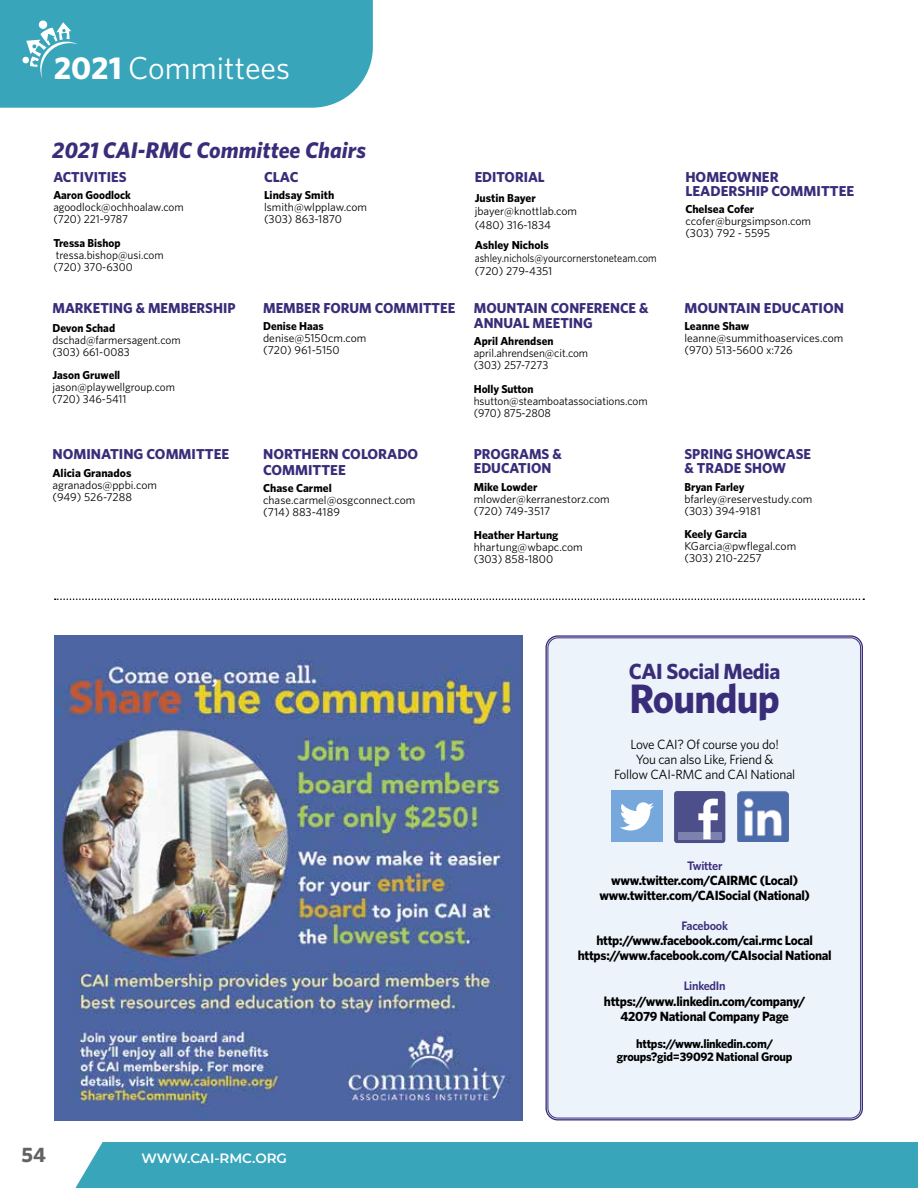
<style>
.page{position:relative;width:918px;height:1188px;background:#fff}
.page>*{position:absolute;margin:0;border:0;box-sizing:border-box;transform-origin:0 0}
.t1{font:700 41.25px "Whitney";letter-spacing:-.02em;color:#392d7a}
.t2{font:31.8px "Whitney";color:#fff}
.t3{font:italic 700 22.65px "Whitney";color:#392d7a}
.t4{font:700 21.9px "Whitney";letter-spacing:-.02em;color:#392d7a}
.t5{font:700 21px "Whitney";color:#636363}
.t6{font:700 14.4px/14.1px "Whitney";color:#392d7a}
.t7{font:600 13.5px "Montserrat";color:#fff}
.t8{font:700 13.35px/15.1px "Whitney";letter-spacing:-.02em;color:#000;text-align:center}
.t9{font:13.35px/15.1px "Whitney";letter-spacing:-.02em;color:#000;text-align:center}
.t10{font:700 12.45px/13.2px "Whitney";letter-spacing:-.02em;color:#000;text-align:center}
.t11{font:600 12.3px "Whitney";letter-spacing:-.02em;color:#392d7a}
.t12{font:11.55px/11.9px "Whitney";color:#000}
.t13{font:700 11.55px "Whitney";color:#000}
.t14{font:11.55px/13.2px "Whitney";color:#000;scale:.9 1}
.s1{font-weight:700}
</style>
<div class="page">
<svg style="left:55px;top:598px;width:809px;height:2px"></svg>
<img style="left:54px;top:635px;width:469px;height:485px">
<div style="left:547px;top:637px;width:315px;height:482px;background:#edf3fa;border-radius:11px"></div>
<div style="left:545px;top:635px;width:318px;height:485px;border:1px solid #392d7a;border-radius:12px"></div>
<div style="left:548px;top:638px;width:313px;height:480px;border:1px solid #392d7a;border-radius:10px"></div>
<div style="left:611px;top:790px;width:51px;height:52px;background:#76a8dc"></div>
<svg style="left:620px;top:802px;width:34px;height:29px"></svg>
<div style="left:674px;top:791px;width:51px;height:52px;background:#4d4f8b;border-radius:3px"></div>
<div style="left:678px;top:832px;width:44px;height:7px;background:#7c82ad"></div>
<svg style="left:698px;top:799px;width:20px;height:40px"></svg>
<img style="left:738px;top:791px;width:50px;height:51px">
<div style="left:0;top:0;width:373px;height:108px;background:#38a5bb"></div>
<div style="left:75px;top:1142px;width:843px;height:46px;background:#38a5bb"></div>
<h2 class="t2" style="left:54px;top:49px;width:238px"><span class="s1">2021</span> Committees</h2>
<h3 class="t3" style="left:52px;top:136px;width:315px">2021 CAI-RMC Committee Chairs</h3>
<p class="t6" style="left:53px;top:170px;width:75px">ACTIVITIES</p>
<p class="t13" style="left:53px;top:188px;width:79px">Aaron Goodlock</p>
<p class="t12" style="left:53px;top:201px;width:132px">agoodlock@ochhoalaw.com (720) 221-9787</p>
<p class="t13" style="left:53px;top:236px;width:69px">Tressa Bishop</p>
<p class="t12" style="left:53px;top:249px;width:112px">tressa.bishop@usi.com (720) 370-6300</p>
<p class="t6" style="left:264px;top:170px;width:36px">CLAC</p>
<p class="t13" style="left:264px;top:188px;width:72px">Lindsay Smith</p>
<p class="t12" style="left:264px;top:201px;width:105px">lsmith@wlpplaw.com (303) 863-1870</p>
<p class="t6" style="left:475px;top:170px;width:72px">EDITORIAL</p>
<p class="t13" style="left:475px;top:191px;width:63px">Justin Bayer</p>
<p class="t12" style="left:475px;top:205px;width:104px;line-height:13.2px">jbayer@knottlab.com (480) 316-1834</p>
<p class="t13" style="left:475px;top:238px;width:76px">Ashley Nichols</p>
<p class="t14" style="left:475px;top:251px;width:204px">ashley.nichols@yourcornerstoneteam.com (720) 279-4351</p>
<p class="t6" style="left:685px;top:170px;width:170px">HOMEOWNER<br>LEADERSHIP COMMITTEE</p>
<p class="t13" style="left:685px;top:202px;width:70px">Chelsea Cofer</p>
<p class="t12" style="left:685px;top:215px;width:127px">ccofer@burgsimpson.com (303) 792 - 5595</p>
<p class="t6" style="left:52px;top:301px;width:185px">MARKETING &amp; MEMBERSHIP</p>
<p class="t13" style="left:52px;top:321px;width:64px">Devon Schad</p>
<p class="t12" style="left:52px;top:333px;width:130px">dschad@farmersagent.com (303) 661-0083</p>
<p class="t13" style="left:52px;top:368px;width:69px">Jason Gruwell</p>
<p class="t12" style="left:52px;top:381px;width:124px">jason@playwellgroup.com (720) 346-5411</p>
<p class="t6" style="left:263px;top:301px;width:194px">MEMBER FORUM COMMITTEE</p>
<p class="t13" style="left:263px;top:319px;width:62px">Denise Haas</p>
<p class="t12" style="left:263px;top:332px;width:105px">denise@5150cm.com (720) 961-5150</p>
<p class="t6" style="left:474px;top:300px;width:176px;line-height:14.5px">MOUNTAIN CONFERENCE &amp;<br>ANNUAL MEETING</p>
<p class="t13" style="left:474px;top:334px;width:81px">April Ahrendsen</p>
<p class="t12" style="left:474px;top:347px;width:116px">april.ahrendsen@cit.com (303) 257-7273</p>
<p class="t13" style="left:474px;top:382px;width:61px">Holly Sutton</p>
<p class="t12" style="left:474px;top:394px;width:175px">hsutton@steamboatassociations.com (970) 875-2808</p>
<p class="t6" style="left:684px;top:301px;width:161px">MOUNTAIN EDUCATION</p>
<p class="t13" style="left:684px;top:319px;width:66px">Leanne Shaw</p>
<p class="t12" style="left:684px;top:332px;width:161px">leanne@summithoaservices.com (970) 513-5600 x:726</p>
<p class="t6" style="left:52px;top:447px;width:178px">NOMINATING COMMITTEE</p>
<p class="t13" style="left:52px;top:466px;width:80px">Alicia Granados</p>
<p class="t12" style="left:52px;top:478px;width:106px">agranados@ppbi.com (949) 526-7288</p>
<p class="t6" style="left:263px;top:446px;width:157px;line-height:15.8px">NORTHERN COLORADO<br>COMMITTEE</p>
<p class="t13" style="left:263px;top:481px;width:70px">Chase Carmel</p>
<p class="t12" style="left:263px;top:494px;width:154px">chase.carmel@osgconnect.com (714) 883-4189</p>
<p class="t6" style="left:474px;top:447px;width:89px">PROGRAMS &amp;<br>EDUCATION</p>
<p class="t13" style="left:474px;top:480px;width:65px">Mike Lowder</p>
<p class="t12" style="left:474px;top:493px;width:137px">mlowder@kerranestorz.com (720) 749-3517</p>
<p class="t13" style="left:474px;top:528px;width:86px">Heather Hartung</p>
<p class="t12" style="left:474px;top:541px;width:110px">hhartung@wbapc.com (303) 858-1800</p>
<p class="t6" style="left:684px;top:447px;width:128px">SPRING SHOWCASE &amp; TRADE SHOW</p>
<p class="t13" style="left:684px;top:480px;width:62px">Bryan Farley</p>
<p class="t12" style="left:684px;top:492px;width:129px">bfarley@reservestudy.com (303) 394-9181</p>
<p class="t13" style="left:684px;top:527px;width:64px">Keely Garcia</p>
<p class="t12" style="left:684px;top:540px;width:113px">KGarcia@pwflegal.com (303) 210-2257</p>
<h3 class="t5" style="left:22px;top:1142px;width:26px">54</h3>
<p class="t7" style="left:141px;top:1149px;width:147px">WWW.CAI-RMC.ORG</p>
<h3 class="t4" style="left:629px;top:658px;width:153px">CAI Social Media</h3>
<h1 class="t1" style="left:630px;top:674px;width:152px">Roundup</h1>
<p class="t9" style="left:614px;top:736px;width:183px">Love CAI? Of course you do!<br>You can also Like, Friend &amp;<br>Follow CAI-RMC and CAI National</p>
<p class="t11" style="left:687px;top:858px;width:37px">Twitter</p>
<p class="t8" style="left:599px;top:872px;width:212px">www.twitter.com/CAIRMC (Local) www.twitter.com/CAISocial (National)</p>
<p class="t11" style="left:681px;top:918px;width:48px">Facebook</p>
<p class="t8" style="left:578px;top:932px;width:256px">http://www.facebook.com/cai.rmc Local https://www.facebook.com/CAIsocial National</p>
<p class="t11" style="left:684px;top:979px;width:43px">LinkedIn</p>
<p class="t8" style="left:604px;top:993px;width:203px">https://www.linkedin.com/company/<br>42079 National Company Page</p>
<p class="t10" style="left:617px;top:1037px;width:177px">https://www.linkedin.com/ groups?gid=39092 National Group</p>
</div>
